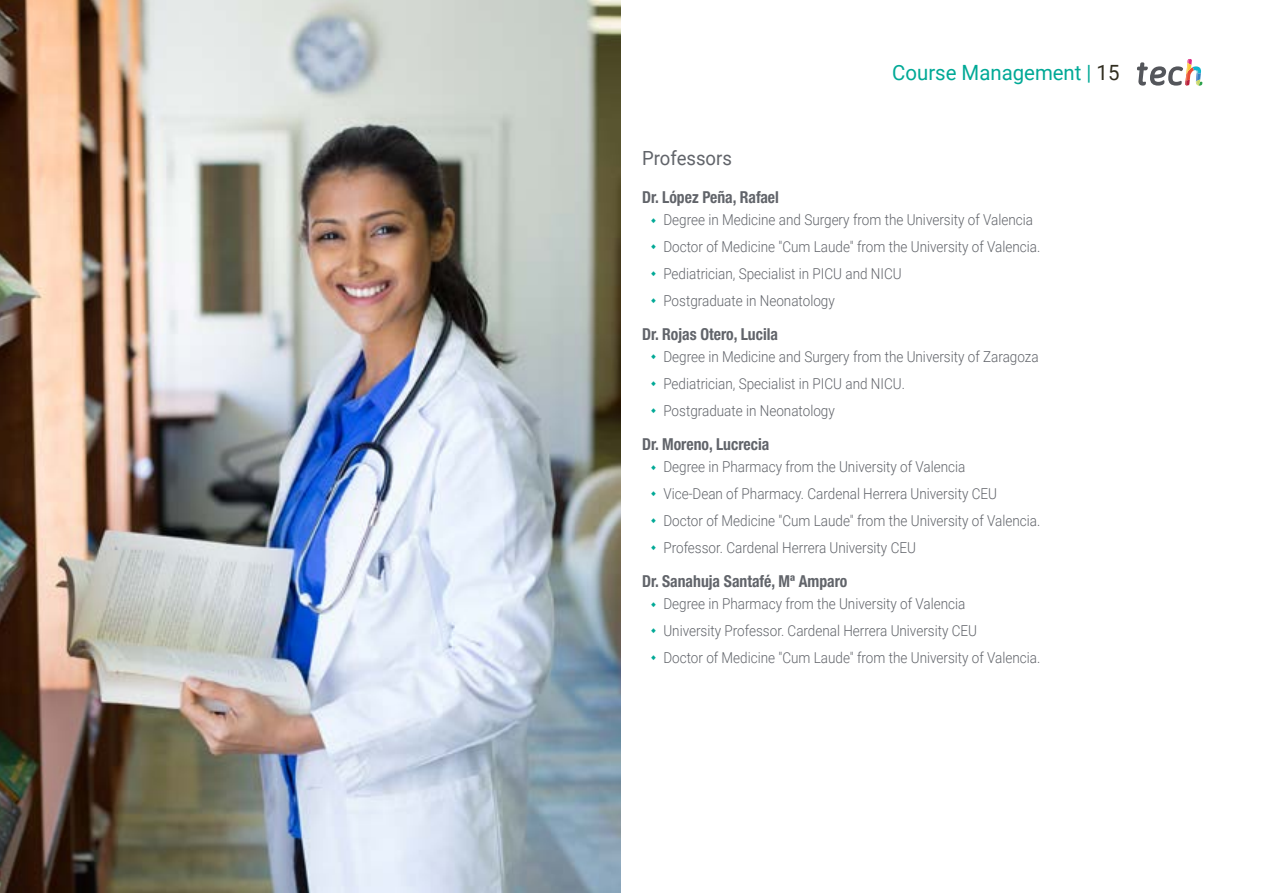
<style>
.page{position:relative;width:1263px;height:893px;background:#fff}
.page>*{position:absolute;margin:0;border:0;box-sizing:border-box;transform-origin:0 0}
.t1{font:21px "Roboto";color:#00a996}
.t2{font:19.5px "Roboto";color:#61646a;scale:.95 1}
.t3{font:700 condensed 16.5px "Helvetica Neue LT Std";color:#61646a;scale:.95 1}
.t4{font:300 15px/26.7px "Roboto";color:#61646a;scale:.9 1}
.s1{color:#312e20}
</style>
<div class="page">
<img style="left:0;top:0;width:621px;height:893px">
<svg style="left:1137px;top:59px;width:65px;height:27px"></svg>
<h2 class="t2" style="left:642px;top:144px;width:96px">Professors</h2>
<h1 class="t1" style="left:892px;top:57px;width:229px">Course Management | <span class="s1">15</span></h1>
<p class="t3" style="left:642px;top:187px;width:145px">Dr. López Peña, Rafael</p>
<p class="t4" style="left:663px;top:206px;width:420px">Degree in Medicine and Surgery from the University of Valencia Doctor of Medicine "Cum Laude" from the University of Valencia.<br>Pediatrician, Specialist in PICU and NICU<br>Postgraduate in Neonatology</p>
<p class="t3" style="left:642px;top:324px;width:145px">Dr. Rojas Otero, Lucila</p>
<p class="t4" style="left:663px;top:343px;width:418px">Degree in Medicine and Surgery from the University of Zaragoza<br>Pediatrician, Specialist in PICU and NICU.<br>Postgraduate in Neonatology</p>
<p class="t3" style="left:642px;top:434px;width:135px">Dr. Moreno, Lucrecia</p>
<p class="t4" style="left:663px;top:453px;width:420px">Degree in Pharmacy from the University of Valencia<br>Vice-Dean of Pharmacy. Cardenal Herrera University CEU Doctor of Medicine "Cum Laude" from the University of Valencia.<br>Professor. Cardenal Herrera University CEU</p>
<p class="t3" style="left:642px;top:571px;width:218px">Dr. Sanahuja Santafé, Mª Amparo</p>
<p class="t4" style="left:663px;top:590px;width:420px">Degree in Pharmacy from the University of Valencia<br>University Professor. Cardenal Herrera University CEU<br>Doctor of Medicine "Cum Laude" from the University of Valencia.</p>
</div>
